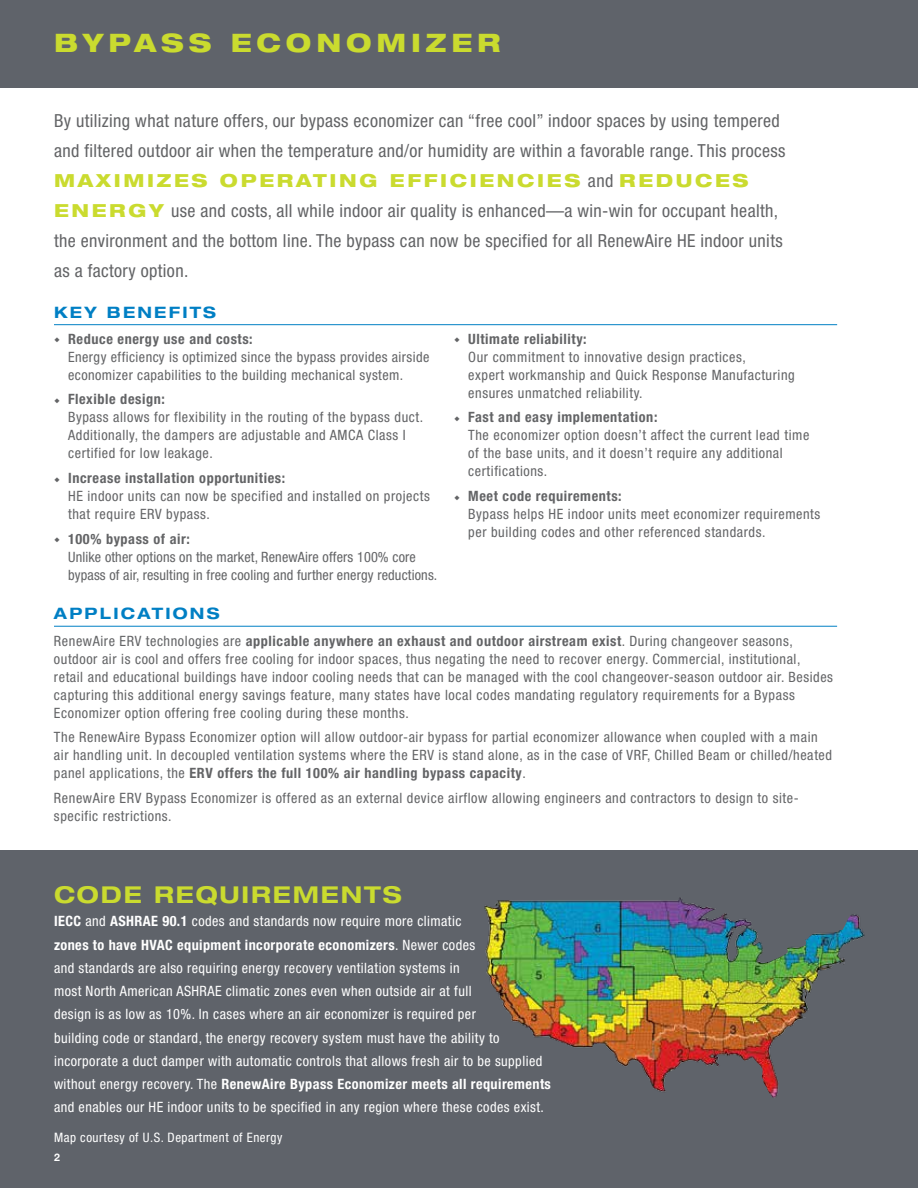
<style>
.page{position:relative;width:918px;height:1188px;background:#fff}
.page>*{position:absolute;margin:0;border:0;box-sizing:border-box;transform-origin:0 0}
.t1{font:800 expanded 25.5px "Helvetica Neue LT Std";letter-spacing:.19em;color:#cadb2f}
.t2{font:700 expanded 23.25px "Helvetica Neue LT Std";letter-spacing:.08em;color:#cadb2f}
.t3{font:condensed 18px/30px "Helvetica Neue LT Std";letter-spacing:.02em;color:#636466}
.t4{font:700 expanded 15.75px "Helvetica Neue LT Std";letter-spacing:.14em;color:#007fc4}
.t5{font:condensed 14.25px/18px "Helvetica Neue LT Std";letter-spacing:.04em;color:#636466}
.t6{font:condensed 14.25px/23.2px "Helvetica Neue LT Std";letter-spacing:.03em;color:#fff}
.t7{font:condensed 14.25px/18px "Helvetica Neue LT Std";letter-spacing:.01em;color:#636466}
.t8{font:condensed 13.05px "Helvetica Neue LT Std";letter-spacing:.04em;color:#fff}
.t9{font:700 10.5px "Helvetica Neue LT Std";color:#fff}
.s1{font-weight:800;font-stretch:expanded;color:#cadb2f}
.s2{font-weight:700}
</style>
<div class="page">
<div style="left:0;top:0;width:918px;height:88px;background:#5f636a"></div>
<hr style="left:54px;top:324px;width:783px;height:1px;background:#007fc4">
<hr style="left:54px;top:626px;width:783px;height:1px;background:#007fc4">
<div style="left:0;top:850px;width:918px;height:338px;background:#5f636a"></div>
<img style="left:484px;top:897px;width:276px;height:195px">
<h1 class="t1" style="left:54px;top:26px;width:448px">BYPASS ECONOMIZER</h1>
<p class="t3" style="left:54px;top:105px;width:733px">By utilizing what nature offers, our bypass economizer can “free cool” indoor spaces by using tempered and filtered outdoor air when the temperature and/or humidity are within a favorable range. This process <span class="s1">MAXIMIZES OPERATING EFFICIENCIES</span> and <span class="s1">REDUCES ENERGY</span> use and costs, all while indoor air quality is enhanced—a win-win for occupant health, the environment and the bottom line. The bypass can now be specified for all RenewAire HE indoor units as a factory option.</p>
<p class="t4" style="left:54px;top:302px;width:164px">KEY BENEFITS</p>
<p class="t5" style="left:68px;top:330px;width:363px;text-indent:-14px">◆ <span class="s2">Reduce energy use and costs:<br></span>Energy efficiency is optimized since the bypass provides airside economizer capabilities to the building mechanical system.</p>
<p class="t5" style="left:68px;top:390px;width:357px;text-indent:-14px">◆ <span class="s2">Flexible design:<br></span>Bypass allows for flexibility in the routing of the bypass duct.<br>Additionally, the dampers are adjustable and AMCA Class I certified for low leakage.</p>
<p class="t5" style="left:68px;top:469px;width:363px;text-indent:-14px">◆ <span class="s2">Increase installation opportunities:<br></span>HE indoor units can now be specified and installed on projects that require ERV bypass.</p>
<p class="t7" style="left:68px;top:530px;width:371px;text-indent:-14px">◆ <span class="s2">100% bypass of air:<br></span>Unlike other options on the market, RenewAire offers 100% core bypass of air, resulting in free cooling and further energy reductions.</p>
<p class="t5" style="left:468px;top:330px;width:328px;text-indent:-14px">◆ <span class="s2">Ultimate reliability:<br></span>Our commitment to innovative design practices,<br>expert workmanship and Quick Response Manufacturing ensures unmatched reliability.</p>
<p class="t5" style="left:468px;top:408px;width:343px;text-indent:-14px">◆ <span class="s2">Fast and easy implementation:<br></span>The economizer option doesn’t affect the current lead time of the base units, and it doesn’t require any additional certifications.</p>
<p class="t5" style="left:468px;top:487px;width:354px;text-indent:-14px">◆ <span class="s2">Meet code requirements:<br></span>Bypass helps HE indoor units meet economizer requirements per building codes and other referenced standards.</p>
<p class="t4" style="left:54px;top:604px;width:167px">APPLICATIONS</p>
<p class="t5" style="left:54px;top:631px;width:781px">RenewAire ERV technologies are <span class="s2">applicable anywhere an exhaust and outdoor airstream exist</span>. During changeover seasons, outdoor air is cool and offers free cooling for indoor spaces, thus negating the need to recover energy. Commercial, institutional, retail and educational buildings have indoor cooling needs that can be managed with the cool changeover-season outdoor air. Besides capturing this additional energy savings feature, many states have local codes mandating regulatory requirements for a Bypass Economizer option offering free cooling during these months.</p>
<p class="t5" style="left:54px;top:728px;width:780px">The RenewAire Bypass Economizer option will allow outdoor-air bypass for partial economizer allowance when coupled with a main air handling unit. In decoupled ventilation systems where the ERV is stand alone, as in the case of VRF, Chilled Beam or chilled/heated panel applications, the <span class="s2">ERV offers the full 100% air handling bypass capacity</span>.</p>
<p class="t5" style="left:54px;top:789px;width:746px">RenewAire ERV Bypass Economizer is offered as an external device airflow allowing engineers and contractors to design to site&shy;specific restrictions.</p>
<h2 class="t2" style="left:54px;top:880px;width:349px">CODE REQUIREMENTS</h2>
<p class="t6" style="left:54px;top:910px;width:498px"><span class="s2">IECC</span> and <span class="s2">ASHRAE 90.1</span> codes and standards now require more climatic<br><span class="s2">zones to have HVAC equipment incorporate economizers</span>. Newer codes<br>and standards are also requiring energy recovery ventilation systems in<br>most North American ASHRAE climatic zones even when outside air at full<br>design is as low as 10%. In cases where an air economizer is required per<br>building code or standard, the energy recovery system must have the ability to incorporate a duct damper with automatic controls that allows fresh air to be supplied without energy recovery. The <span class="s2">RenewAire Bypass Economizer meets all requirements </span>and enables our HE indoor units to be specified in any region where these codes exist.</p>
<p class="t8" style="left:54px;top:1130px;width:230px">Map courtesy of U.S. Department of Energy</p>
<p class="t9" style="left:54px;top:1151px;width:7px">2</p>
</div>
